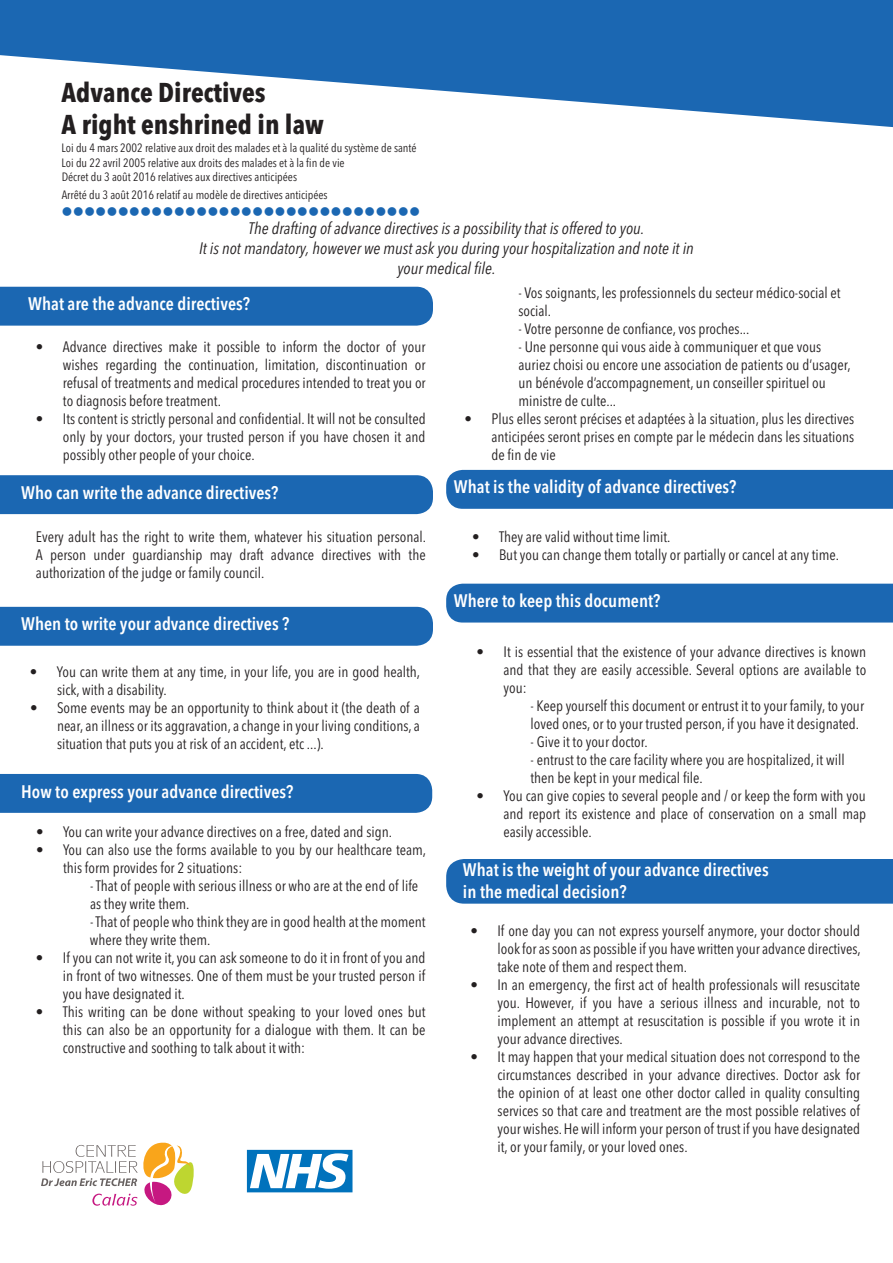
<style>
.page{position:relative;width:893px;height:1263px;background:#fff}
.page>*{position:absolute;margin:0;border:0;box-sizing:border-box;transform-origin:0 0}
.t1{font:700 condensed 27px/32.4px "Avenir Next LT Pro";color:#231f20}
.t2{font:600 condensed 18px/21.6px "Avenir Next LT Pro";color:#fff}
.t3{font:italic condensed 16.5px/19.8px "Avenir Next LT Pro";color:#231f20;text-align:center}
.t4{font:condensed 15px/18px "Avenir Next LT Pro";color:#231f20;text-align:justify}
.t5{font:15px "Wingdings";color:#1b67b2}
.t6{font:condensed 12px/14.4px "Avenir Next LT Pro";color:#231f20}
</style>
<div class="page">
<div style="left:0;top:287px;width:433px;height:39px;background:#1b67b2"></div>
<svg style="left:0;top:0;width:893px;height:127px;fill:#1b67b2"></svg>
<div style="left:0;top:475px;width:433px;height:39px;background:#1b67b2"></div>
<div style="left:0;top:607px;width:433px;height:39px;background:#1b67b2"></div>
<div style="left:0;top:774px;width:432px;height:39px;background:#1b67b2"></div>
<div style="left:446px;top:470px;width:447px;height:39px;background:#1b67b2"></div>
<div style="left:446px;top:584px;width:447px;height:38px;background:#1b67b2"></div>
<div style="left:446px;top:859px;width:447px;height:45px;background:#1b67b2"></div>
<svg style="left:41px;top:1142px;width:153px;height:64px"></svg>
<svg style="left:247px;top:1150px;width:105px;height:42px"></svg>
<h1 class="t1" style="left:62px;top:76px;width:264px">Advance Directives<br>A right enshrined in law</h1>
<p class="t6" style="left:62px;top:141px;width:356px">Loi du 4 mars 2002 relative aux droit des malades et à la qualité du système de santé<br>Loi du 22 avril 2005 relative aux droits des malades et à la fin de vie<br>Décret du 3 août 2016 relatives aux directives anticipées</p>
<p class="t6" style="left:62px;top:188px;width:268px">Arrêté du 3 août 2016 relatif au modèle de directives anticipées</p>
<p class="t5" style="left:62px;top:204px;width:360px">●●●●●●●●●●●●●●●●●●●●●●●●●●●●●●●●</p>
<p class="t3" style="left:199px;top:218px;width:496px">The drafting of advance directives is a possibility that is offered to you.<br>It is not mandatory, however we must ask you during your hospitalization and note it in your medical file.</p>
<p class="t2" style="left:28px;top:293px;width:223px">What are the advance directives?</p>
<p class="t4" style="left:518px;top:284px;width:324px">- Vos soignants, les professionnels du secteur médico-social et social.</p>
<p class="t4" style="left:518px;top:320px;width:232px">- Votre personne de confiance, vos proches...</p>
<p class="t4" style="left:518px;top:338px;width:334px;text-align:left">- Une personne qui vous aide à communiquer et que vous auriez choisi ou encore une association de patients ou d’usager, un bénévole d’accompagnement, un conseiller spirituel ou ministre de culte...</p>
<p class="t4" style="left:491px;top:410px;width:364px;text-indent:-27px">• Plus elles seront précises et adaptées à la situation, plus les directives anticipées seront prises en compte par le médecin dans les situations de fin de vie</p>
<p class="t4" style="left:63px;top:338px;width:364px;text-indent:-27px">• Advance directives make it possible to inform the doctor of your wishes regarding the continuation, limitation, discontinuation or refusal of treatments and medical procedures intended to treat you or to diagnosis before treatment.</p>
<p class="t4" style="left:63px;top:410px;width:364px;text-indent:-27px">• Its content is strictly personal and confidential. It will not be consulted only by your doctors, your trusted person if you have chosen it and possibly other people of your choice.</p>
<p class="t2" style="left:21px;top:481px;width:259px">Who can write the advance directives?</p>
<p class="t4" style="left:36px;top:528px;width:392px">Every adult has the right to write them, whatever his situation personal.<br>A person under guardianship may draft advance directives with the authorization of the judge or family council.</p>
<p class="t2" style="left:21px;top:613px;width:270px">When to write your advance directives ?</p>
<p class="t4" style="left:57px;top:663px;width:365px;text-indent:-27px">• You can write them at any time, in your life, you are in good health, sick, with a disability.</p>
<p class="t4" style="left:57px;top:699px;width:364px;text-indent:-27px">• Some events may be an opportunity to think about it (the death of a near, an illness or its aggravation, a change in your living conditions, a situation that puts you at risk of an accident, etc ...).</p>
<p class="t2" style="left:21px;top:780px;width:274px">How to express your advance directives?</p>
<p class="t4" style="left:36px;top:823px;width:358px">• You can write your advance directives on a free, dated and sign.</p>
<p class="t4" style="left:63px;top:841px;width:365px;text-indent:-27px">• You can also use the forms available to you by our healthcare team, this form provides for 2 situations:</p>
<p class="t4" style="left:90px;top:877px;width:337px;text-align:left">- That of people with serious illness or who are at the end of life as they write them.<br>-That of people who think they are in good health at the moment where they write them.</p>
<p class="t4" style="left:63px;top:949px;width:364px;text-indent:-27px">• If you can not write it,you can ask someone to do it in front of you and in front of two witnesses. One of them must be your trusted person if you have designated it.</p>
<p class="t4" style="left:63px;top:1003px;width:364px;text-indent:-27px">• This writing can be done without speaking to your loved ones but this can also be an opportunity for a dialogue with them. It can be constructive and soothing to talk about it with:</p>
<p class="t2" style="left:454px;top:476px;width:284px">What is the validity of advance directives?</p>
<p class="t4" style="left:472px;top:528px;width:200px">• They are valid without time limit.</p>
<p class="t4" style="left:472px;top:546px;width:369px">• But you can change them totally or partially or cancel at any time.</p>
<p class="t2" style="left:454px;top:590px;width:208px">Where to keep this document?</p>
<p class="t4" style="left:503px;top:643px;width:364px;text-indent:-27px">• It is essential that the existence of your advance directives is known and that they are easily accessible. Several options are available to you:</p>
<p class="t4" style="left:531px;top:697px;width:335px">- Keep yourself this document or entrust it to your family, to your loved ones, or to your trusted person, if you have it designated.</p>
<p class="t4" style="left:531px;top:733px;width:119px">- Give it to your doctor.</p>
<p class="t4" style="left:531px;top:751px;width:316px">- entrust to the care facility where you are hospitalized, it will then be kept in your medical file.</p>
<p class="t4" style="left:503px;top:787px;width:364px;text-indent:-27px">• You can give copies to several people and / or keep the form with you and report its existence and place of conservation on a small map easily accessible.</p>
<p class="t2" style="left:463px;top:859px;width:307px">What is the weight of your advance directives in the medical decision?</p>
<p class="t4" style="left:497px;top:922px;width:365px;text-indent:-27px">• If one day you can not express yourself anymore, your doctor should look for assoon as possible if you have written your advance directives, take note of them and respect them.</p>
<p class="t4" style="left:497px;top:976px;width:364px;text-indent:-27px">• In an emergency, the first act of health professionals will resuscitate you. However, if you have a serious illness and incurable, not to implement an attempt at resuscitation is possible if you wrote it in your advance directives.</p>
<p class="t4" style="left:498px;top:1048px;width:364px;text-indent:-27px">• It may happen that your medical situation does not correspond to the circumstances described in your advance directives. Doctor ask for the opinion of at least one other doctor called in quality consulting services so that care and treatment are the most possible relatives of your wishes. He will inform your person of trust if you have designated it, or your family, or your loved ones.</p>
</div>
